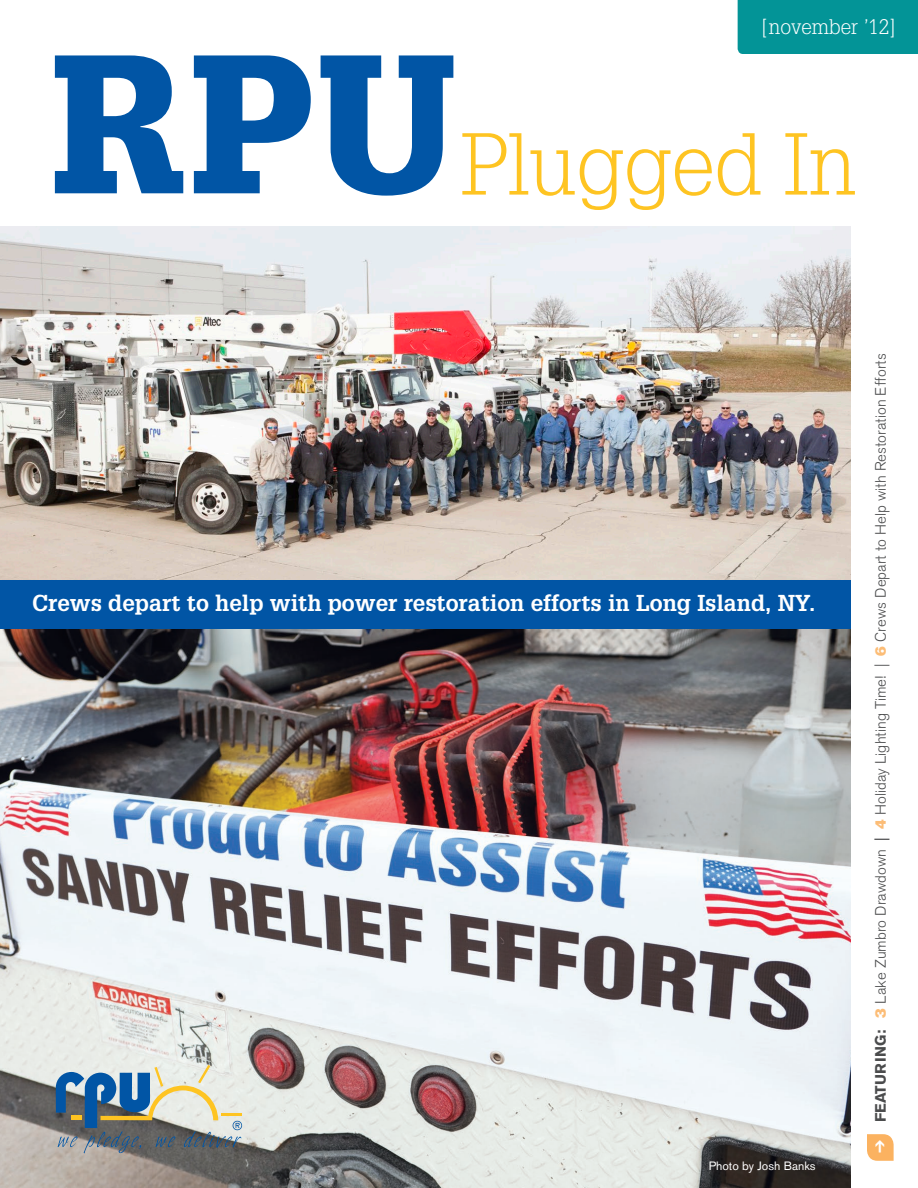
<style>
.page{position:relative;width:918px;height:1188px;background:#fff}
.page>*{position:absolute;margin:0;border:0;box-sizing:border-box;transform-origin:0 0}
.t1{font:900 192.45px "Glypha";color:#0155a5}
.t2{font:300 85.65px "Glypha";color:#fec422}
.HEADLINE{font:700 22.5px "Glypha";color:#fff}
.HEADLINE-2{font:300 20.55px "Glypha";color:#fff}
.BODY{font:300 15px "Akzidenz Grotesk BE";color:#4b4c4d}
.FOOTNOTE{font:12px "Akzidenz Grotesk BE";color:#fff}
.s1{font-weight:700}
.s2{font-family:"Akzidenz Grotesk BE Super";font-weight:400;color:#fcbd77}
.s3{font-weight:400}
</style>
<div class="page">
<img style="left:0;top:227px;width:850px;height:961px">
<div style="left:738px;top:0;width:180px;height:54px;background:#039497"></div>
<svg style="left:56px;top:1065px;width:186px;height:88px;background:#94a0a2"></svg>
<div style="left:0;top:580px;width:850px;height:49px;background:#0155a5"></div>
<svg style="left:867px;top:1134px;width:27px;height:27px"></svg>
<p class="t1" style="left:50px;top:8px;width:408px">RPU</p>
<p class="HEADLINE-2" style="left:761px;top:16px;width:136px">[november ’12]</p>
<p class="t2" style="left:461px;top:116px;width:398px">Plugged In</p>
<p class="HEADLINE" style="left:32px;top:589px;width:785px">Crews depart to help with power restoration efforts in Long Island, NY.</p>
<p class="FOOTNOTE" style="left:709px;top:1158px;width:109px">Photo by Josh Banks</p>
<p class="BODY" style="left:872px;top:1122px;width:770px;rotate:-90deg"><span class="s1">FEATURING:</span> <span class="s2">3</span> Lake Zumbro Drawdown <span class="s3">|</span> <span class="s2">4</span> Holiday Lighting Time! | <span class="s2">6</span> Crews Depart to Help with Restoration Efforts</p>
</div>
